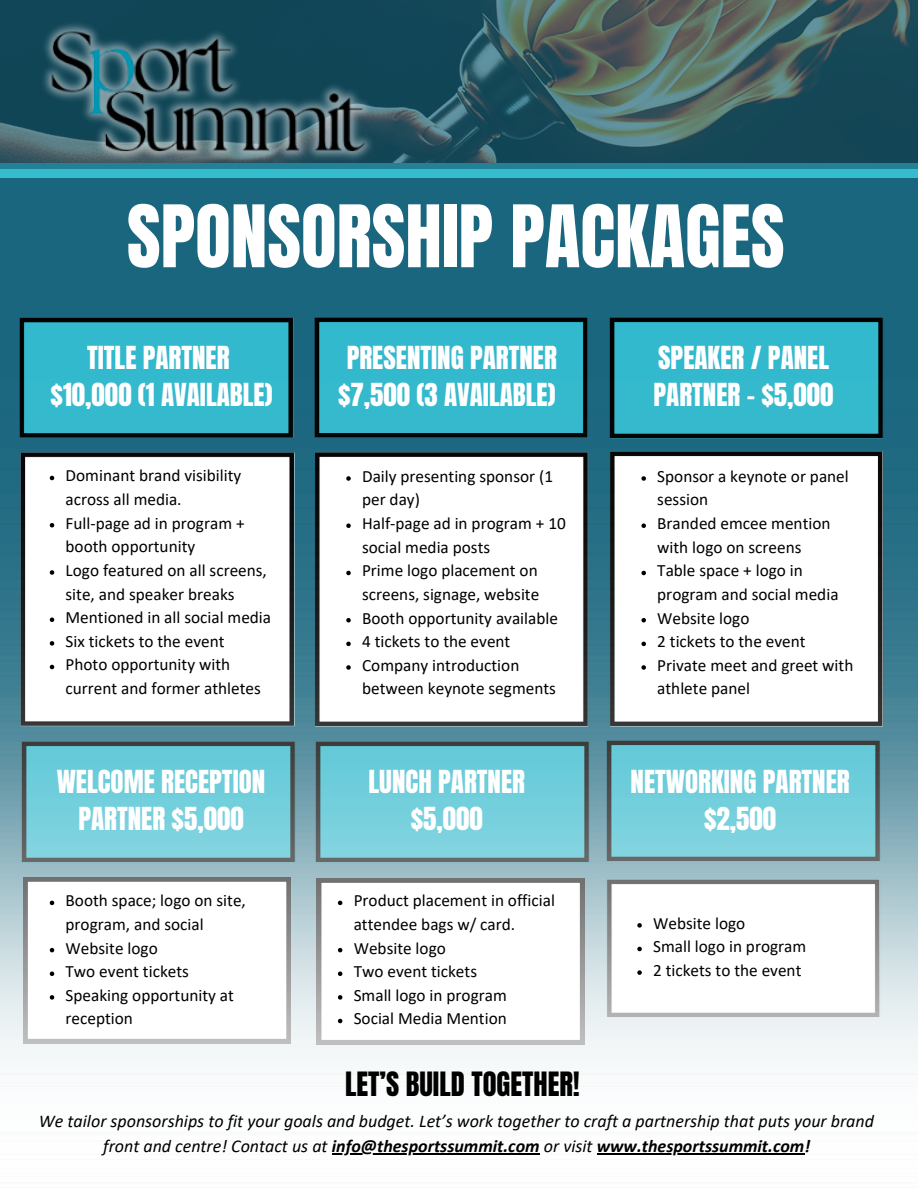
<style>
.page{position:relative;width:918px;height:1188px;background:#19667e}
.page>*{position:absolute;margin:0;border:0;box-sizing:border-box;transform-origin:0 0}
.t1{font:73.2px "Anton";color:#fff}
.t2{font:28.5px "Anton";color:#000}
.t3{font:27px/37.2px "Anton";color:#fff;text-align:center}
.t4{font:italic 18px/24.8px "Calibri";color:#000;text-align:center}
.t5{font:17.25px/23.7px "Calibri";color:#000}
.s1{font-weight:700}
</style>
<div class="page">
<img style="left:0;top:317px;width:918px;height:871px">
<div style="left:0;top:163px;width:918px;height:14px;background:#35bdce"></div>
<svg style="left:0;top:0;width:918px;height:169px;background:#355b62"></svg>
<img style="left:3px;top:0;width:413px;height:178px">
<svg style="left:50px;top:476px;width:4px;height:4px"></svg>
<svg style="left:50px;top:523px;width:4px;height:5px"></svg>
<svg style="left:50px;top:570px;width:4px;height:5px"></svg>
<svg style="left:50px;top:618px;width:4px;height:4px"></svg>
<svg style="left:50px;top:641px;width:4px;height:5px"></svg>
<svg style="left:50px;top:665px;width:4px;height:4px"></svg>
<svg style="left:50px;top:901px;width:4px;height:4px"></svg>
<svg style="left:50px;top:948px;width:4px;height:4px"></svg>
<svg style="left:50px;top:972px;width:4px;height:4px"></svg>
<svg style="left:50px;top:995px;width:4px;height:5px"></svg>
<svg style="left:346px;top:476px;width:5px;height:5px"></svg>
<svg style="left:346px;top:523px;width:5px;height:5px"></svg>
<svg style="left:346px;top:571px;width:5px;height:4px"></svg>
<svg style="left:346px;top:618px;width:5px;height:4px"></svg>
<svg style="left:346px;top:642px;width:5px;height:4px"></svg>
<svg style="left:346px;top:665px;width:5px;height:5px"></svg>
<svg style="left:338px;top:901px;width:4px;height:4px"></svg>
<svg style="left:338px;top:948px;width:4px;height:4px"></svg>
<svg style="left:338px;top:972px;width:4px;height:4px"></svg>
<svg style="left:338px;top:995px;width:4px;height:5px"></svg>
<svg style="left:338px;top:1019px;width:4px;height:4px"></svg>
<svg style="left:641px;top:476px;width:5px;height:5px"></svg>
<svg style="left:641px;top:523px;width:5px;height:5px"></svg>
<svg style="left:641px;top:571px;width:5px;height:4px"></svg>
<svg style="left:641px;top:618px;width:5px;height:4px"></svg>
<svg style="left:641px;top:642px;width:5px;height:4px"></svg>
<svg style="left:641px;top:665px;width:5px;height:5px"></svg>
<hr style="left:332px;top:1153px;width:208px;height:1px;background:#000">
<hr style="left:597px;top:1153px;width:208px;height:1px;background:#000">
<svg style="left:637px;top:923px;width:5px;height:5px"></svg>
<svg style="left:637px;top:947px;width:5px;height:4px"></svg>
<svg style="left:637px;top:970px;width:5px;height:5px"></svg>
<h1 class="t1" style="left:127px;top:184px;width:659px">SPONSORSHIP PACKAGES</h1>
<h2 class="t3" style="left:51px;top:340px;width:223px">TITLE PARTNER $10,000 (1 AVAILABLE)</h2>
<p class="t5" style="left:66px;top:465px;width:177px">Dominant brand visibility across all media.</p>
<p class="t5" style="left:66px;top:512px;width:181px">Full-page ad in program + booth opportunity</p>
<p class="t5" style="left:66px;top:560px;width:203px">Logo featured on all screens, site, and speaker breaks</p>
<p class="t5" style="left:66px;top:607px;width:207px">Mentioned in all social media</p>
<p class="t5" style="left:66px;top:631px;width:160px">Six tickets to the event</p>
<p class="t5" style="left:66px;top:654px;width:197px">Photo opportunity with current and former athletes</p>
<h2 class="t3" style="left:57px;top:764px;width:210px">WELCOME RECEPTION<br>PARTNER $5,000</h2>
<p class="t5" style="left:66px;top:890px;width:182px">Booth space; logo on site, program, and social</p>
<p class="t5" style="left:66px;top:937px;width:94px">Website logo</p>
<p class="t5" style="left:66px;top:961px;width:125px">Two event tickets</p>
<p class="t5" style="left:66px;top:985px;width:170px">Speaking opportunity at reception</p>
<h2 class="t3" style="left:347px;top:340px;width:212px">PRESENTING PARTNER</h2>
<h2 class="t3" style="left:338px;top:377px;width:219px">$7,500 (3 AVAILABLE)</h2>
<p class="t5" style="left:362px;top:466px;width:192px">Daily presenting sponsor (1 per day)</p>
<p class="t5" style="left:362px;top:513px;width:205px">Half-page ad in program + 10 social media posts</p>
<p class="t5" style="left:362px;top:560px;width:179px">Prime logo placement on screens, signage, website</p>
<p class="t5" style="left:362px;top:607px;width:198px">Booth opportunity available</p>
<p class="t5" style="left:362px;top:631px;width:150px">4 tickets to the event</p>
<p class="t5" style="left:362px;top:655px;width:195px">Company introduction between keynote segments</p>
<h2 class="t3" style="left:369px;top:764px;width:158px">LUNCH PARTNER $5,000</h2>
<p class="t5" style="left:354px;top:890px;width:203px">Product placement in official attendee bags w/ card.</p>
<p class="t5" style="left:354px;top:937px;width:94px">Website logo</p>
<p class="t5" style="left:354px;top:961px;width:125px">Two event tickets</p>
<p class="t5" style="left:354px;top:985px;width:155px">Small logo in program</p>
<p class="t5" style="left:354px;top:1008px;width:155px">Social Media Mention</p>
<h2 class="t2" style="left:345px;top:1063px;width:236px">LET’S BUILD TOGETHER!</h2>
<h2 class="t3" style="left:654px;top:340px;width:182px;text-align:left">SPEAKER / PANEL<br>PARTNER – $5,000</h2>
<p class="t5" style="left:657px;top:466px;width:193px">Sponsor a keynote or panel session</p>
<p class="t5" style="left:657px;top:513px;width:175px">Branded emcee mention with logo on screens</p>
<p class="t5" style="left:657px;top:560px;width:183px">Table space + logo in program and social media</p>
<p class="t5" style="left:657px;top:607px;width:94px">Website logo</p>
<p class="t5" style="left:657px;top:631px;width:150px">2 tickets to the event</p>
<p class="t5" style="left:657px;top:655px;width:198px">Private meet and greet with athlete panel</p>
<h2 class="t3" style="left:631px;top:764px;width:221px">NETWORKING PARTNER $2,500</h2>
<p class="t5" style="left:653px;top:913px;width:94px">Website logo</p>
<p class="t5" style="left:653px;top:936px;width:155px">Small logo in program</p>
<p class="t5" style="left:653px;top:960px;width:150px">2 tickets to the event</p>
<p class="t4" style="left:39px;top:1110px;width:837px">We tailor sponsorships to fit your goals and budget. Let’s work together to craft a partnership that puts your brand front and centre! Contact us at <span class="s1">info@thesportssummit.com</span> or visit <span class="s1">www.thesportssummit.com!</span></p>
</div>
